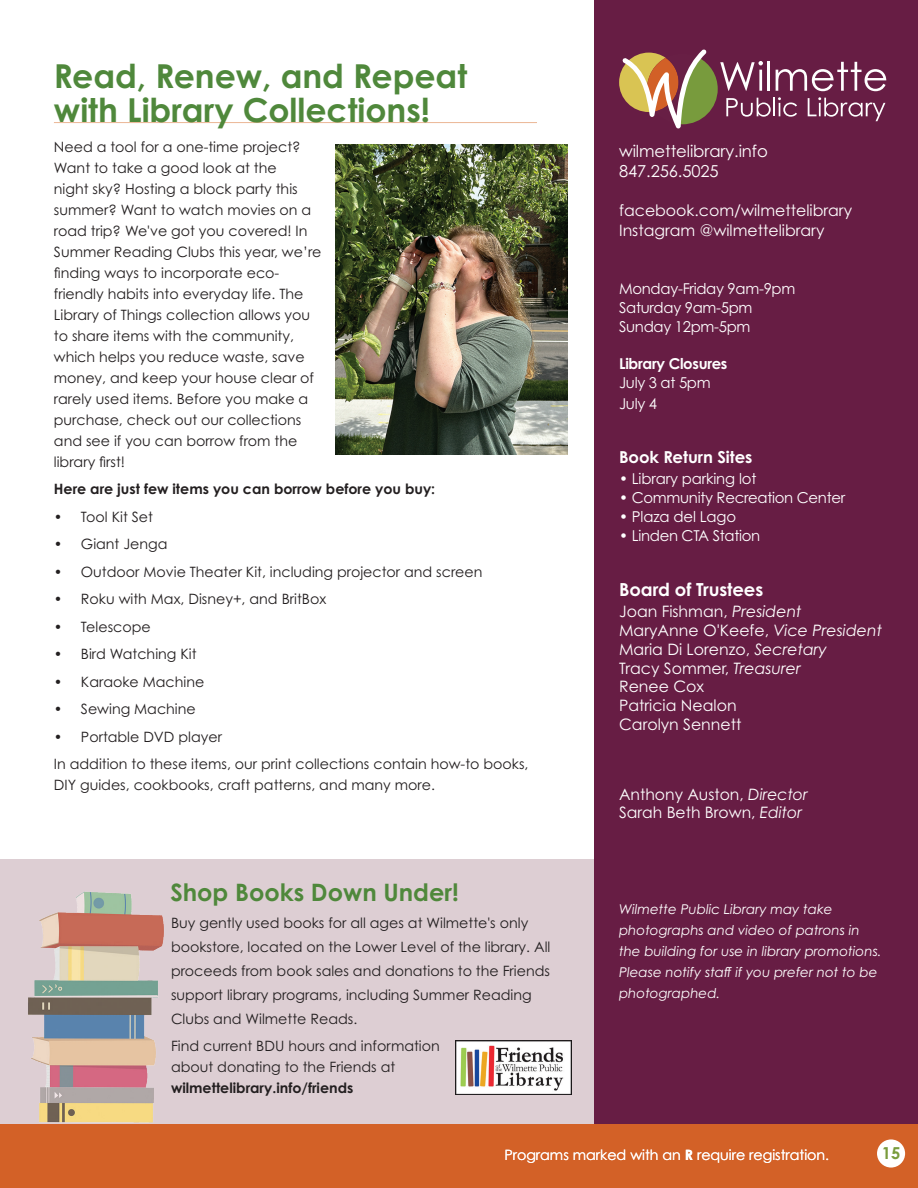
<style>
.page{position:relative;width:918px;height:1188px;background:#fff}
.page>*{position:absolute;margin:0;border:0;box-sizing:border-box;transform-origin:0 0}
.t1{font:700 33px/34.5px "Century Gothic Pro";color:#4f883b}
.t2{font:700 24px "Century Gothic Pro";color:#4f883b}
.t3{font:700 18px "Century Gothic Pro";letter-spacing:-.005em;color:#fff}
.t4{font:16.5px/19.8px "Century Gothic Pro";letter-spacing:-.005em;color:#fff}
.t5{font:700 16.5px "Century Gothic Pro";letter-spacing:-.005em;color:#fff}
.t6{font:700 16.5px "Century Gothic Pro";color:#799c3d}
.t7{font:15.75px/18.8px "Century Gothic Pro";color:#fff}
.t8{font:15px/18.8px "Century Gothic Pro";letter-spacing:-.02em;color:#fff}
.t9{font:700 15px "Century Gothic Pro";letter-spacing:-.02em;color:#fff}
.t10{font:14.25px/21px "Century Gothic Pro";color:#231f20}
.t11{font:700 14.25px "Century Gothic Pro";color:#231f20}
.t12{font:14.25px "Century Gothic Pro";color:#fff}
.t13{font:italic 13.5px/21px "Century Gothic Pro";color:#fff}
.s1{font-style:italic}
.s2{font-weight:700}
</style>
<div class="page">
<div style="left:0;top:859px;width:720px;height:267px;background:#ddced3"></div>
<div style="left:594px;top:0;width:324px;height:1188px;background:#671d44"></div>
<div style="left:0;top:1124px;width:918px;height:64px;background:#d36127"></div>
<div style="left:877px;top:1139px;width:28px;height:28px;background:#fff;border-radius:50%"></div>
<img style="left:28px;top:891px;width:136px;height:232px">
<svg style="left:619px;top:50px;width:267px;height:78px"></svg>
<img style="left:456px;top:1040px;width:115px;height:54px">
<hr style="left:54px;top:122px;width:483px;height:1px;background:#ebb695">
<img style="left:336px;top:145px;width:231px;height:309px">
<h1 class="t1" style="left:54px;top:58px;width:415px">Read, Renew, and Repeat with Library Collections!</h1>
<p class="t10" style="left:54px;top:136px;width:269px">Need a tool for a one-time project?<br>Want to take a good look at the<br>night sky? Hosting a block party this summer? Want to watch movies on a road trip? We've got you covered! In Summer Reading Clubs this year, we’re finding ways to incorporate eco&shy;friendly habits into everyday life. The Library of Things collection allows you to share items with the community, which helps you reduce waste, save money, and keep your house clear of rarely used items. Before you make a purchase, check out our collections and see if you can borrow from the library first!</p>
<p class="t11" style="left:54px;top:480px;width:383px">Here are just few items you can borrow before you buy:</p>
<p class="t10" style="left:54px;top:506px;width:101px">• Tool Kit Set</p>
<p class="t10" style="left:54px;top:534px;width:115px">• Giant Jenga</p>
<p class="t10" style="left:54px;top:561px;width:430px">• Outdoor Movie Theater Kit, including projector and screen</p>
<p class="t10" style="left:54px;top:588px;width:274px">• Roku with Max, Disney+, and BritBox</p>
<p class="t10" style="left:54px;top:616px;width:98px">• Telescope</p>
<p class="t10" style="left:54px;top:643px;width:144px">• Bird Watching Kit</p>
<p class="t10" style="left:54px;top:671px;width:152px">• Karaoke Machine</p>
<p class="t10" style="left:54px;top:698px;width:143px">• Sewing Machine</p>
<p class="t10" style="left:54px;top:723px;width:476px;line-height:27.5px">• Portable DVD player<br>In addition to these items, our print collections contain how-to books,</p>
<p class="t10" style="left:54px;top:774px;width:382px">DIY guides, cookbooks, craft patterns, and many more.</p>
<h2 class="t2" style="left:170px;top:877px;width:290px">Shop Books Down Under!</h2>
<p class="t10" style="left:171px;top:910px;width:381px;line-height:24px">Buy gently used books for all ages at Wilmette's only bookstore, located on the Lower Level of the library. All proceeds from book sales and donations to the Friends support library programs, including Summer Reading Clubs and Wilmette Reads.</p>
<p class="t10" style="left:171px;top:1035px;width:270px">Find current BDU hours and information about donating to the Friends at</p>
<p class="t11" style="left:171px;top:1079px;width:184px">wilmettelibrary.info/friends</p>
<p class="t4" style="left:619px;top:141px;width:150px">wilmettelibrary.info<br>847.256.5025</p>
<p class="t7" style="left:619px;top:200px;width:234px;line-height:19.8px">facebook.com/wilmettelibrary<br>Instagram @wilmettelibrary</p>
<p class="t8" style="left:619px;top:279px;width:178px">Monday-Friday 9am-9pm<br>Saturday 9am-5pm<br>Sunday 12pm-5pm</p>
<p class="t9" style="left:619px;top:355px;width:110px">Library Closures</p>
<p class="t8" style="left:619px;top:372px;width:93px;line-height:21px">July 3 at 5pm<br>July 4</p>
<p class="t5" style="left:619px;top:446px;width:135px">Book Return Sites</p>
<p class="t8" style="left:619px;top:469px;width:139px">• Library parking lot</p>
<p class="t8" style="left:619px;top:488px;width:228px">• Community Recreation Center</p>
<p class="t8" style="left:619px;top:507px;width:119px">• Plaza del Lago</p>
<p class="t8" style="left:619px;top:526px;width:143px">• Linden CTA Station</p>
<p class="t3" style="left:619px;top:578px;width:146px">Board of Trustees</p>
<p class="t7" style="left:619px;top:602px;width:264px">Joan Fishman, <span class="s1">President<br></span>MaryAnne O'Keefe, <span class="s1">Vice President<br></span>Maria Di Lorenzo, <span class="s1">Secretary<br></span>Tracy Sommer, <span class="s1">Treasurer<br></span>Renee Cox<br>Patricia Nealon<br>Carolyn Sennett</p>
<p class="t7" style="left:619px;top:784px;width:190px">Anthony Auston, <span class="s1">Director<br></span>Sarah Beth Brown, <span class="s1">Editor</span></p>
<p class="t13" style="left:619px;top:899px;width:264px">Wilmette Public Library may take photographs and video of patrons in the building for use in library promotions.<br>Please notify staff if you prefer not to be photographed.</p>
<p class="t12" style="left:504px;top:1146px;width:326px">Programs marked with an <span class="s2">R</span> require registration.</p>
<p class="t6" style="left:882px;top:1142px;width:20px">15</p>
</div>
